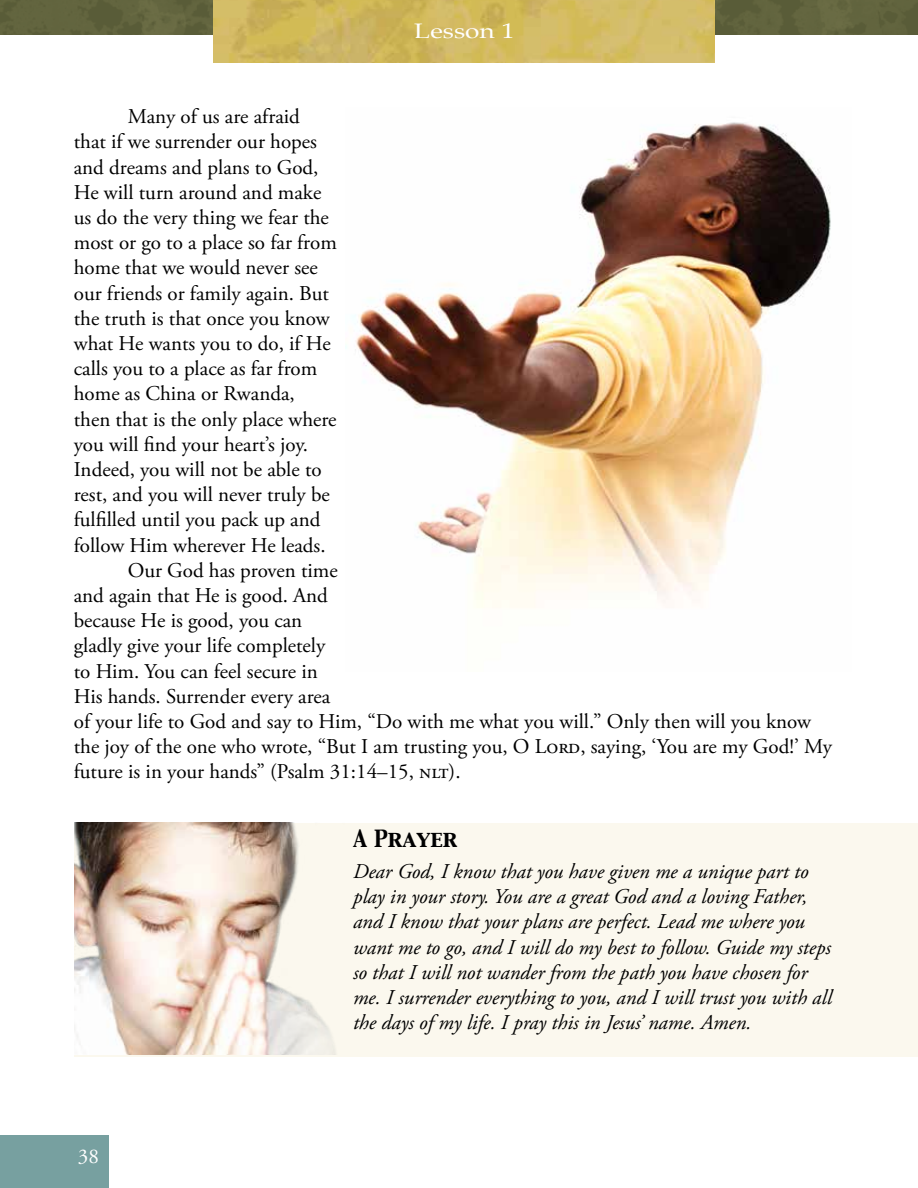
<style>
.page{position:relative;width:918px;height:1188px;background:#fff}
.page>*{position:absolute;margin:0;border:0;box-sizing:border-box;transform-origin:0 0}
.t1{font:21px "Adobe Garamond Pro";color:#000}
.t2{font:italic 21px/25.2px "Adobe Garamond Pro";color:#000}
.t3{font:21px "Palatino";color:#fff;scale:1.25 1}
.t4{font:21px "Capitals";color:#000}
.t5{font:21px "Adobe Garamond Pro";color:#fff}
</style>
<div class="page">
<div style="left:0;top:1136px;width:108px;height:52px;background:#77a0a0"></div>
<img style="left:0;top:0;width:918px;height:34px">
<img style="left:214px;top:0;width:501px;height:63px">
<div style="left:74px;top:823px;width:844px;height:234px;background:#fbf8ee"></div>
<img style="left:346px;top:122px;width:485px;height:486px">
<img style="left:74px;top:823px;width:262px;height:231px">
<p class="t3" style="left:414px;top:14px;width:82px">Lesson 1</p>
<p class="t1" style="left:128px;top:104px;width:174px">Many of us are afraid</p>
<p class="t1" style="left:74px;top:129px;width:245px">that if we surrender our hopes</p>
<p class="t1" style="left:74px;top:154px;width:246px">and dreams and plans to God,</p>
<p class="t1" style="left:74px;top:180px;width:249px">He will turn around and make</p>
<p class="t1" style="left:74px;top:205px;width:257px">us do the very thing we fear the</p>
<p class="t1" style="left:74px;top:230px;width:265px">most or go to a place so far from</p>
<p class="t1" style="left:74px;top:255px;width:246px">home that we would never see</p>
<p class="t1" style="left:74px;top:280px;width:257px">our friends or family again. But</p>
<p class="t1" style="left:74px;top:306px;width:257px">the truth is that once you know</p>
<p class="t1" style="left:74px;top:331px;width:258px">what He wants you to do, if He</p>
<p class="t1" style="left:74px;top:356px;width:245px">calls you to a place as far from</p>
<p class="t1" style="left:74px;top:381px;width:222px">home as China or Rwanda,</p>
<p class="t1" style="left:74px;top:406px;width:264px">then that is the only place where</p>
<p class="t1" style="left:74px;top:432px;width:236px">you will find your heart’s joy.</p>
<p class="t1" style="left:74px;top:457px;width:249px">Indeed, you will not be able to</p>
<p class="t1" style="left:74px;top:482px;width:258px">rest, and you will never truly be</p>
<p class="t1" style="left:74px;top:507px;width:248px">fulfilled until you pack up and</p>
<p class="t1" style="left:74px;top:532px;width:253px">follow Him wherever He leads.</p>
<p class="t1" style="left:128px;top:558px;width:211px">Our God has proven time</p>
<p class="t1" style="left:74px;top:583px;width:256px">and again that He is good. And</p>
<p class="t1" style="left:74px;top:608px;width:230px">because He is good, you can</p>
<p class="t1" style="left:74px;top:633px;width:253px">gladly give your life completely</p>
<p class="t1" style="left:74px;top:658px;width:246px">to Him. You can feel secure in</p>
<p class="t1" style="left:74px;top:684px;width:258px">His hands. Surrender every area</p>
<p class="t1" style="left:74px;top:709px;width:739px">of your life to God and say to Him, “Do with me what you will.” Only then will you know</p>
<p class="t1" style="left:74px;top:734px;width:760px">the joy of the one who wrote, “But I am trusting you, O Lord, saying, ‘You are my God!’ My</p>
<p class="t1" style="left:74px;top:759px;width:388px">future is in your hands” (Psalm 31:14–15, nlt).</p>
<p class="t5" style="left:78px;top:1144px;width:22px">38</p>
<p class="t4" style="left:353px;top:824px;width:106px">A Prayer</p>
<p class="t2" style="left:353px;top:859px;width:480px">Dear God, I know that you have given me a unique part to play in your story. You are a great God and a loving Father, and I know that your plans are perfect. Lead me where you want me to go, and I will do my best to follow. Guide my steps so that I will not wander from the path you have chosen for me. I surrender everything to you, and I will trust you with all the days of my life. I pray this in Jesus’ name. Amen.</p>
</div>
